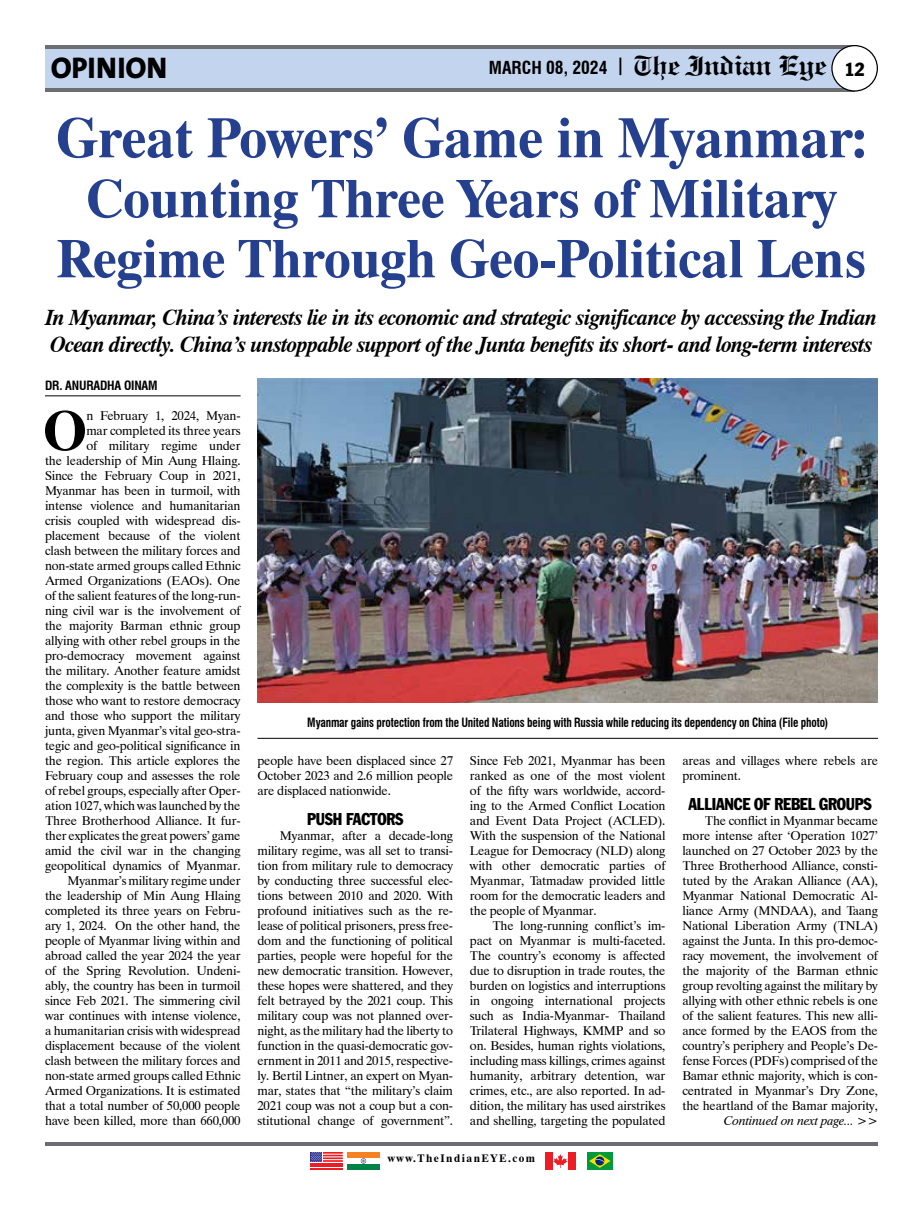
<style>
.page{position:relative;width:923px;height:1215px;background:#fff}
.page>*{position:absolute;margin:0;border:0;box-sizing:border-box;transform-origin:0 0}
.t1{font:700 57.5px "Dutch 801 BT";letter-spacing:-.01em;color:#25408f}
.t2{font:700 57px "Dutch 801 BT";color:#000}
.t3{font:700 55px/60px "Dutch 801 BT";letter-spacing:-.01em;color:#25408f;text-align:center}
.t4{font:800 30px "The Mix";letter-spacing:-.005em;color:#000}
.t5{font:italic 700 22.5px/27px "Dutch 801 BT";letter-spacing:-.02em;color:#000}
.t6{font:700 condensed 17.5px "Swiss 721 BT";color:#000}
.t7{font:condensed 16.88px "Franklin Gothic";letter-spacing:-.015em;color:#000;scale:.95 1}
.t8{font:12.75px/15px "Dutch 801 BT";letter-spacing:-.015em;color:#000;text-align:justify}
.t9{font:italic 12.75px "Dutch 801 BT";letter-spacing:-.01em;color:#000}
.t10{font:700 condensed 12.5px "Swiss 721 BT";letter-spacing:-.015em;color:#000;scale:.9 1}
.t11{font:700 condensed 12.5px "Swiss 721 BT";letter-spacing:-.015em;color:#000}
.t12{font:700 11.25px "Dutch 801 BT";letter-spacing:.13em;color:#000}
.s1{font-family:"Engravers Old English BT";font-stretch:normal;font-size:27.62px}
.s2{font-family:"Franklin Gothic";font-weight:400;font-size:18.75px}
</style>
<div class="page">
<div style="left:45px;top:45px;width:809px;height:47px;background:#c2d4ee"></div>
<hr style="left:45px;top:88px;width:809px;height:4px;background:#6d6e71">
<hr style="left:45px;top:45px;width:809px;height:3px;background:#6d6e71">
<div style="left:832px;top:46px;width:45px;height:45px;background:#fff;border-radius:50%"></div>
<div style="left:831px;top:45px;width:47px;height:47px;border:1px solid #000;border-radius:50%"></div>
<svg style="left:553px;top:1154px;width:14px;height:14px"></svg>
<div style="left:545px;top:1152px;width:7px;height:18px;background:#ed1d24"></div>
<div style="left:568px;top:1152px;width:7px;height:18px;background:#ed1d24"></div>
<svg style="left:361px;top:1158px;width:6px;height:6px"></svg>
<div style="left:347px;top:1152px;width:33px;height:6px;background:#f58220"></div>
<div style="left:347px;top:1164px;width:33px;height:6px;background:#008345"></div>
<div style="left:587px;top:1152px;width:25px;height:18px;background:#009b3a"></div>
<svg style="left:589px;top:1154px;width:21px;height:14px"></svg>
<div style="left:310px;top:1152px;width:12px;height:10px;background:#2e3092"></div>
<hr style="left:310px;top:1168px;width:33px;height:2px;background:#ed1d24">
<hr style="left:310px;top:1166px;width:33px;height:1px;background:#ed1d24">
<hr style="left:310px;top:1163px;width:33px;height:2px;background:#ed1d24">
<svg style="left:311px;top:1152px;width:32px;height:10px"></svg>
<hr style="left:323px;top:1157px;width:20px;height:2px;background:#ed1d24">
<hr style="left:323px;top:1160px;width:20px;height:2px;background:#ed1d24">
<hr style="left:45px;top:1142px;width:833px;height:3px;background:#6d6e71">
<img style="left:257px;top:378px;width:621px;height:325px">
<hr style="left:45px;top:396px;width:195px;height:1px;background:#000">
<hr style="left:257px;top:738px;width:621px;height:1px;background:#000">
<h3 class="t4" style="left:51px;top:43px;width:118px">OPINION</h3>
<h3 class="t6" style="left:489px;top:57px;width:377px">MARCH 08, 2024 | <span class="s1">The Indian Eye</span> <span class="s2">12</span></h3>
<h1 class="t1" style="left:56px;top:103px;width:813px">Great Powers’ Game in Myanmar:</h1>
<h3 class="t3" style="left:56px;top:168px;width:812px">Counting Three Years of Military<br>Regime Through Geo-Political Lens</h3>
<h3 class="t5" style="left:46px;top:303px;width:833px">In Myanmar, China’s interests lie in its economic and strategic significance by accessing the Indian<br>Ocean directly. China’s unstoppable support of the Junta benefits its short- and long-term interests</h3>
<p class="t11" style="left:45px;top:378px;width:114px">DR. ANURADHA OINAM</p>
<h2 class="t2" style="left:43px;top:396px;width:46px">O</h2>
<p class="t8" style="left:45px;top:407px;width:197px;text-align:right">n February 1, 2024, Myan-<br>mar completed its three years<br>of military regime under<br>the leadership of Min Aung Hlaing.<br>Since the February Coup in 2021, Myanmar has been in turmoil, with intense violence and humanitarian crisis coupled with widespread dis&shy;placement because of the violent clash between the military forces and non-state armed groups called Ethnic Armed Organizations (EAOs). One of the salient features of the long-run&shy;ning civil war is the involvement of the majority Barman ethnic group allying with other rebel groups in the pro-democracy movement against the military. Another feature amidst the complexity is the battle between those who want to restore democracy and those who support the military junta, given Myanmar’s vital geo-stra&shy;tegic and geo-political significance in the region. This article explores the February coup and assesses the role of rebel groups, especially after Oper&shy;ation 1027, which was launched by the Three Brotherhood Alliance. It fur&shy;ther explicates the great powers’ game amid the civil war in the changing geopolitical dynamics of Myanmar.<br>Myanmar’s military regime under<br>the leadership of Min Aung Hlaing completed its three years on Febru&shy;ary 1, 2024. On the other hand, the people of Myanmar living within and abroad called the year 2024 the year of the Spring Revolution. Undeni&shy;ably, the country has been in turmoil since Feb 2021. The simmering civil war continues with intense violence, a humanitarian crisis with widespread displacement because of the violent clash between the military forces and non-state armed groups called Ethnic Armed Organizations. It is estimated that a total number of 50,000 people have been killed, more than 660,000</p>
<p class="t10" style="left:307px;top:715px;width:580px">Myanmar gains protection from the United Nations being with Russia while reducing its dependency on China (File photo)</p>
<p class="t8" style="left:257px;top:752px;width:197px">people have been displaced since 27<br>October 2023 and 2.6 million people are displaced nationwide.</p>
<h3 class="t7" style="left:307px;top:809px;width:103px">PUSH FACTORS</h3>
<p class="t8" style="left:257px;top:827px;width:197px;text-indent:23px">Myanmar, after a decade-long military regime, was all set to transi&shy;tion from military rule to democracy by conducting three successful elec&shy;tions between 2010 and 2020. With profound initiatives such as the re&shy;lease of political prisoners, press free&shy;dom and the functioning of political parties, people were hopeful for the new democratic transition. However, these hopes were shattered, and they felt betrayed by the 2021 coup. This military coup was not planned over&shy;night, as the military had the liberty to function in the quasi-democratic gov&shy;ernment in 2011 and 2015, respective&shy;ly. Bertil Lintner, an expert on Myan&shy;mar, states that “the military’s claim 2021 coup was not a coup but a con&shy;stitutional change of government”.</p>
<p class="t8" style="left:470px;top:752px;width:197px">Since Feb 2021, Myanmar has been ranked as one of the most violent of the fifty wars worldwide, accord&shy;ing to the Armed Conflict Location and Event Data Project (ACLED).<br>With the suspension of the National League for Democracy (NLD) along with other democratic parties of Myanmar, Tatmadaw provided little room for the democratic leaders and the people of Myanmar.</p>
<p class="t8" style="left:470px;top:917px;width:197px;text-indent:23px">The long-running conflict’s im&shy;pact on Myanmar is multi-faceted.<br>The country’s economy is affected due to disruption in trade routes, the burden on logistics and interruptions in ongoing international projects such as India-Myanmar- Thailand Trilateral Highways, KMMP and so on. Besides, human rights violations, including mass killings, crimes against humanity, arbitrary detention, war crimes, etc., are also reported. In ad&shy;dition, the military has used airstrikes and shelling, targeting the populated</p>
<p class="t12" style="left:388px;top:1152px;width:149px">www.TheIndianEYE.com</p>
<p class="t8" style="left:682px;top:752px;width:197px">areas and villages where rebels are prominent.</p>
<h3 class="t7" style="left:688px;top:794px;width:194px">ALLIANCE OF REBEL GROUPS</h3>
<p class="t8" style="left:682px;top:812px;width:197px;text-indent:23px">The conflict in Myanmar became more intense after ‘Operation 1027’ launched on 27 October 2023 by the Three Brotherhood Alliance, consti&shy;tuted by the Arakan Alliance (AA), Myanmar National Democratic Al&shy;liance Army (MNDAA), and Taang National Liberation Army (TNLA) against the Junta. In this pro-democ&shy;racy movement, the involvement of the majority of the Barman ethnic group revolting against the military by allying with other ethnic rebels is one of the salient features. This new alli&shy;ance formed by the EAOS from the country’s periphery and People’s De&shy;fense Forces (PDFs) comprised of the Bamar ethnic majority, which is con&shy;centrated in Myanmar’s Dry Zone, the heartland of the Bamar majority,</p>
<p class="t9" style="left:723px;top:1112px;width:156px">Continued on next page... &gt;&gt;</p>
</div>
